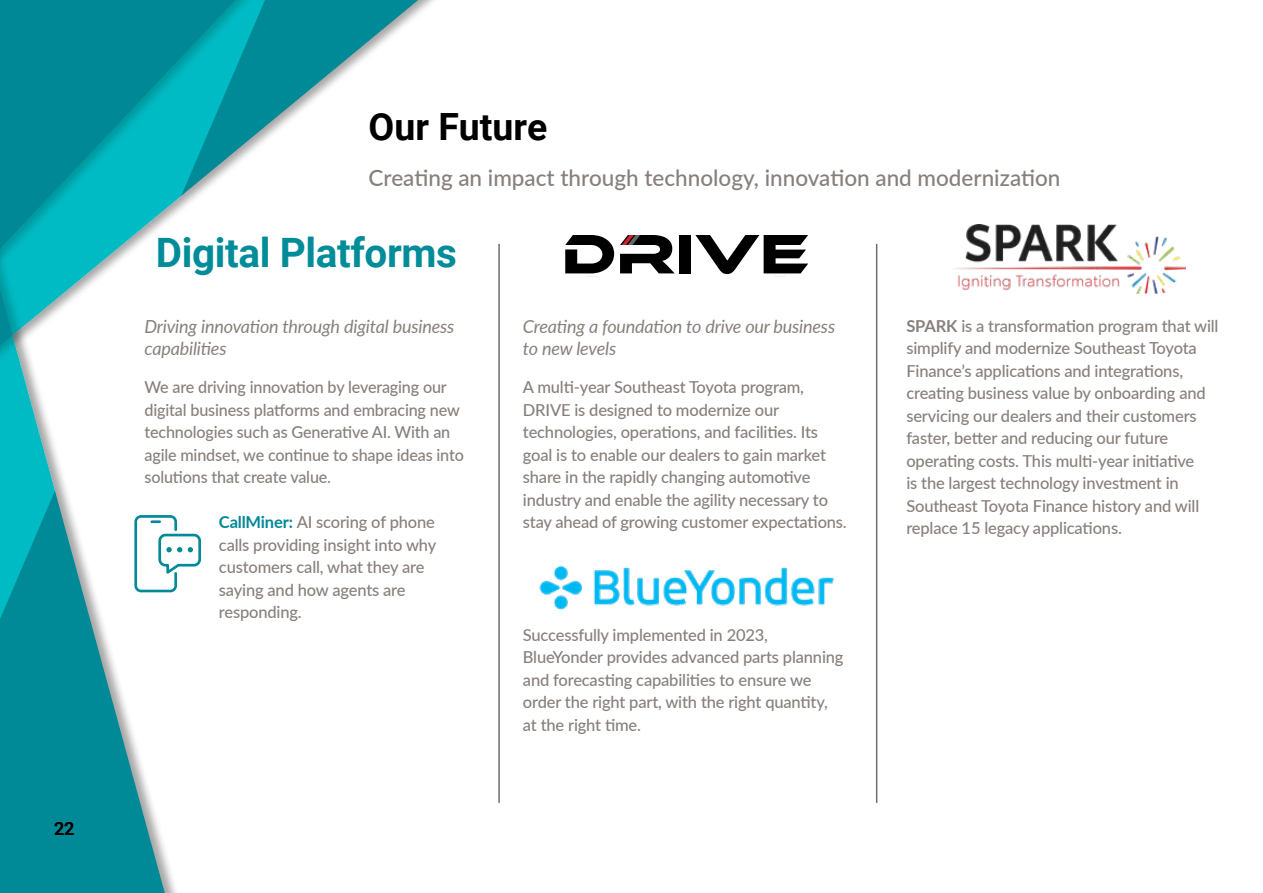
<style>
.page{position:relative;width:1263px;height:893px;background:#fff}
.page>*{position:absolute;margin:0;border:0;box-sizing:border-box;transform-origin:0 0}
.t1{font:700 40.5px "Roboto";letter-spacing:-.01em;color:#008c99}
.t2{font:700 37.5px "Roboto";color:#000}
.t3{font:500 22.5px "Lato";color:#877f7b}
.t4{font:italic 18px/22.5px "Lato";letter-spacing:-.01em;color:#877f7b}
.t5{font:500 18px "Roboto";color:#000}
.t6{font:500 16.5px/22.5px "Lato";letter-spacing:-.01em;color:#877f7b}
.s1{font-weight:700;color:#008996}
.s2{font-weight:700}
</style>
<div class="page">
<svg style="left:389px;top:0;width:45px;height:38px"></svg>
<div style="left:0;top:0;width:389px;height:386px;background:#000;opacity:.34"></div>
<svg style="left:347px;top:0;width:30px;height:375px"></svg>
<svg style="left:0;top:714px;width:176px;height:179px;background:#309da7"></svg>
<svg style="left:0;top:0;width:347px;height:714px"></svg>
<svg style="left:565px;top:235px;width:49px;height:38px"></svg>
<div style="left:679px;top:235px;width:12px;height:38px;background:#000"></div>
<svg style="left:695px;top:235px;width:113px;height:39px"></svg>
<svg style="left:620px;top:235px;width:55px;height:38px"></svg>
<img style="left:954px;top:224px;width:231px;height:69px">
<hr style="left:876px;top:244px;width:1px;height:559px;background:#6e6e70">
<hr style="left:498px;top:244px;width:2px;height:559px;background:#6e6e70">
<img style="left:539px;top:565px;width:295px;height:44px">
<svg style="left:133px;top:514px;width:69px;height:80px"></svg>
<p class="t5" style="left:54px;top:815px;width:22px">22</p>
<h2 class="t2" style="left:369px;top:100px;width:180px">Our Future</h2>
<h3 class="t3" style="left:369px;top:161px;width:693px">Creating an impact through technology, innovation and modernization</h3>
<h1 class="t1" style="left:156px;top:224px;width:302px">Digital Platforms</h1>
<p class="t4" style="left:144px;top:314px;width:311px">Driving innovation through digital business capabilities</p>
<p class="t6" style="left:144px;top:375px;width:321px">We are driving innovation by leveraging our digital business platforms and embracing new technologies such as Generative AI. With an agile mindset, we continue to shape ideas into solutions that create value.</p>
<p class="t6" style="left:219px;top:510px;width:219px"><span class="s1">CallMiner:</span> AI scoring of phone calls providing insight into why customers call, what they are saying and how agents are responding.</p>
<p class="t4" style="left:523px;top:314px;width:314px">Creating a foundation to drive our business to new levels</p>
<p class="t6" style="left:523px;top:375px;width:325px">A multi-year Southeast Toyota program, DRIVE is designed to modernize our technologies, operations, and facilities. Its goal is to enable our dealers to gain market share in the rapidly changing automotive industry and enable the agility necessary to stay ahead of growing customer expectations.</p>
<p class="t6" style="left:523px;top:623px;width:322px">Successfully implemented in 2023, BlueYonder provides advanced parts planning and forecasting capabilities to ensure we order the right part, with the right quantity, at the right time.</p>
<p class="t6" style="left:906px;top:314px;width:314px"><span class="s2">SPARK</span> is a transformation program that will simplify and modernize Southeast Toyota Finance’s applications and integrations, creating business value by onboarding and servicing our dealers and their customers faster, better and reducing our future operating costs. This multi-year initiative<br>is the largest technology investment in Southeast Toyota Finance history and will replace 15 legacy applications.</p>
</div>
